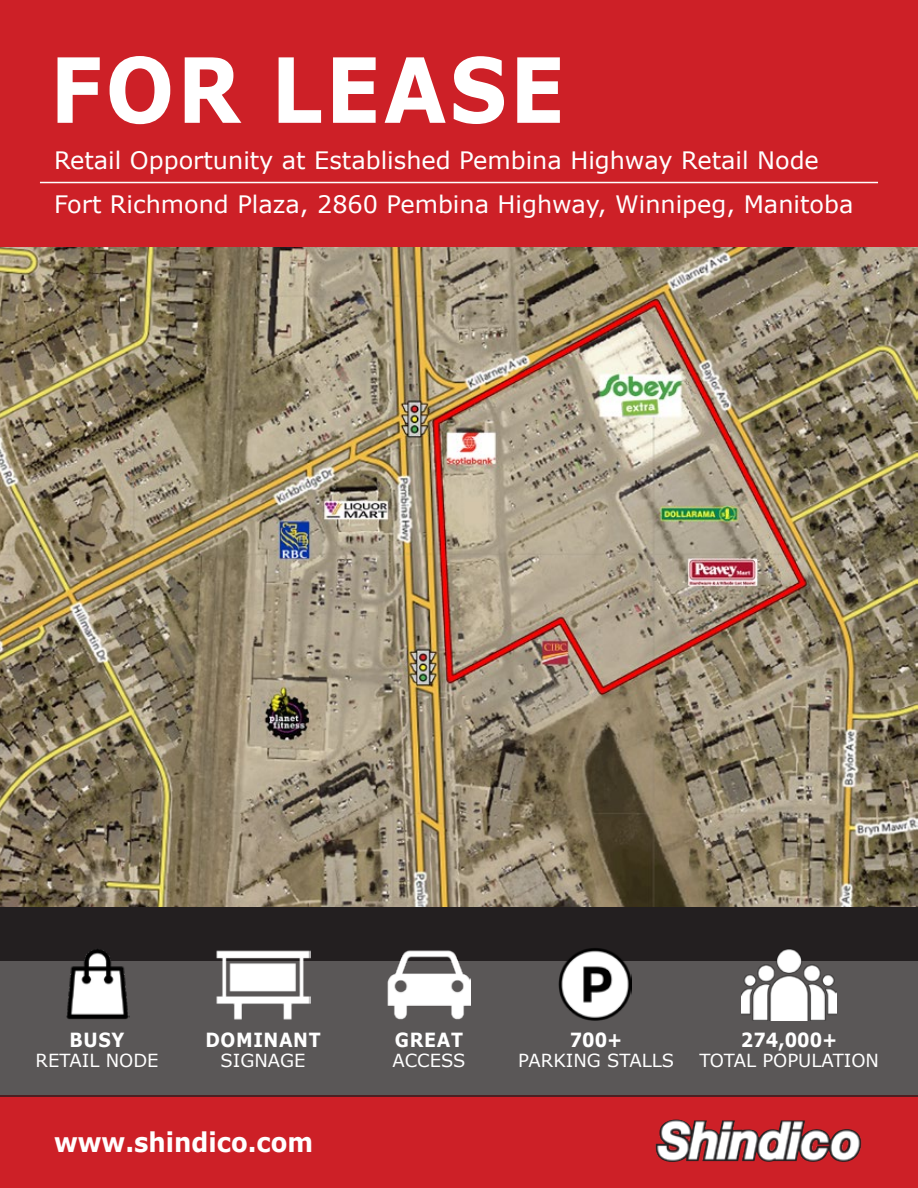
<style>
.page{position:relative;width:918px;height:1188px;background:#fff}
.page>*{position:absolute;margin:0;border:0;box-sizing:border-box;transform-origin:0 0}
.t1{font:700 90px "Verdana";letter-spacing:.035em;color:#fff;scale:.9 1}
.t2{font:700 27px "Verdana";color:#fff;scale:.9 1}
.t3{font:24px/44.5px "Verdana";color:#fff}
.t4{font:700 19.5px "Verdana";letter-spacing:.035em;color:#fff;scale:.9 1}
.t5{font:18px "Verdana";color:#fff}
</style>
<div class="page">
<div style="left:0;top:0;width:918px;height:270px;background:#cd2027"></div>
<hr style="left:40px;top:182px;width:838px;height:1px;background:#fff">
<div style="left:0;top:1096px;width:918px;height:92px;background:#cd2027"></div>
<img style="left:655px;top:1120px;width:207px;height:42px">
<img style="left:0;top:248px;width:918px;height:659px">
<div style="left:0;top:907px;width:918px;height:54px;background:#231f20"></div>
<svg style="left:0;top:950px;width:918px;height:147px;background:#575353"></svg>
<img style="left:65px;top:949px;width:64px;height:71px">
<img style="left:742px;top:949px;width:94px;height:71px">
<img style="left:216px;top:950px;width:94px;height:70px">
<img style="left:387px;top:950px;width:84px;height:70px">
<img style="left:558px;top:948px;width:73px;height:72px">
<h1 class="t1" style="left:50px;top:26px;width:574px">FOR LEASE</h1>
<p class="t3" style="left:54px;top:138px;width:801px">Retail Opportunity at Established Pembina Highway Retail Node<br>Fort Richmond Plaza, 2860 Pembina Highway, Winnipeg, Manitoba</p>
<p class="t4" style="left:70px;top:1026px;width:62px">BUSY</p>
<p class="t5" style="left:36px;top:1048px;width:125px">RETAIL NODE</p>
<p class="t4" style="left:205px;top:1026px;width:130px">DOMINANT</p>
<p class="t5" style="left:221px;top:1048px;width:86px">SIGNAGE</p>
<p class="t2" style="left:54px;top:1123px;width:289px">www.shindico.com</p>
<p class="t4" style="left:395px;top:1026px;width:77px">GREAT</p>
<p class="t5" style="left:392px;top:1048px;width:75px">ACCESS</p>
<p class="t4" style="left:570px;top:1026px;width:60px">700+</p>
<p class="t5" style="left:518px;top:1048px;width:158px">PARKING STALLS</p>
<p class="t4" style="left:741px;top:1026px;width:109px">274,000+</p>
<p class="t5" style="left:699px;top:1048px;width:181px">TOTAL POPULATION</p>
</div>
